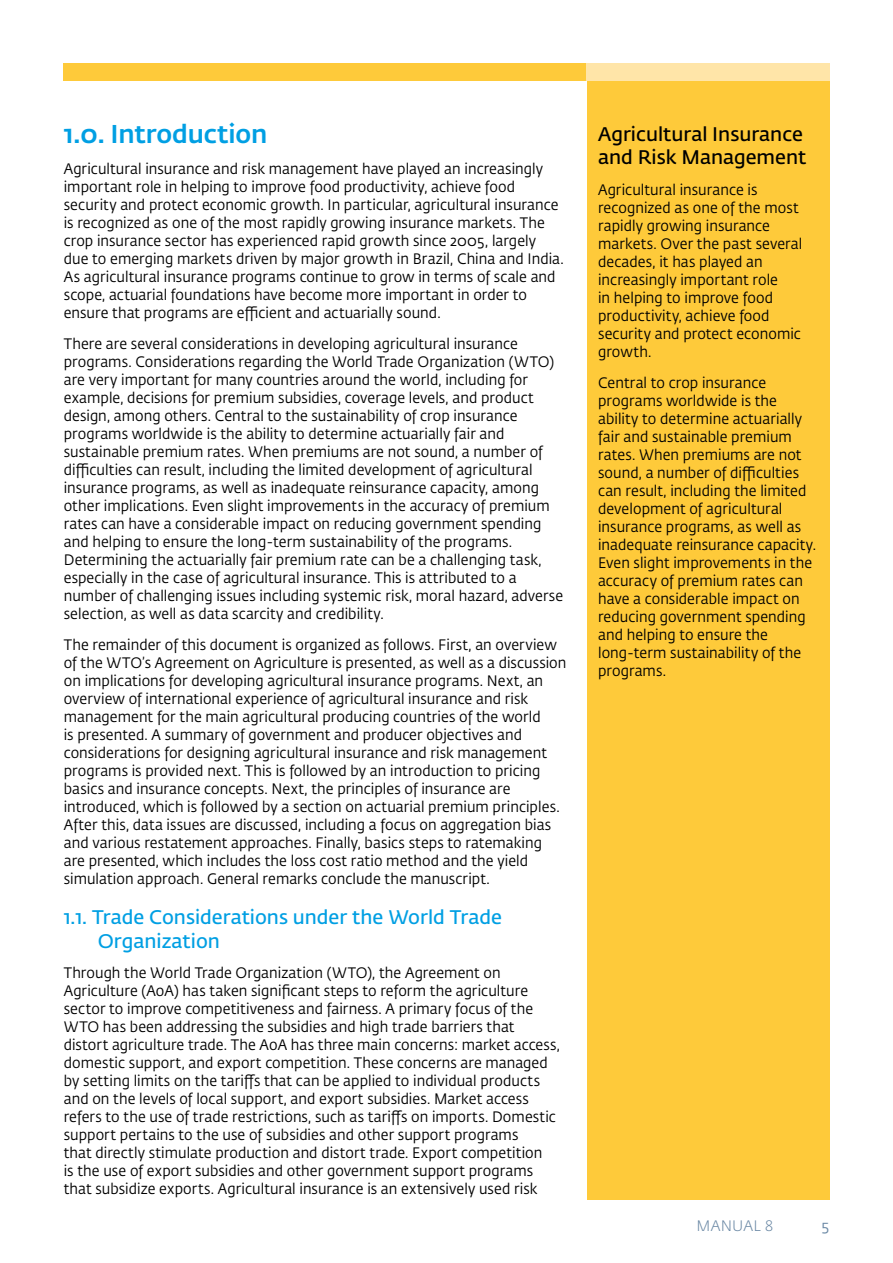
<style>
.page{position:relative;width:893px;height:1263px;background:#fff}
.page>*{position:absolute;margin:0;border:0;box-sizing:border-box;transform-origin:0 0}
.t1{font:500 25.5px "Fedra Sans Pro";letter-spacing:-.01em;color:#009fe3}
.t2{font:600 19.5px/23.4px "Fedra Sans Pro";color:#009fe3}
.t3{font:600 19.5px/23.4px "Fedra Sans Pro";color:#000}
.t4{font:15px/18px "Fedra Sans Pro";letter-spacing:.005em;color:#000;scale:.95 1}
.t5{font:300 15px "Fedra Sans Pro";letter-spacing:.01em;color:#6987a4}
.t6{font:15px "Fedra Sans Pro";color:#6987a4}
</style>
<div class="page">
<div style="left:587px;top:81px;width:242px;height:1118px;background:#feca3a"></div>
<div style="left:64px;top:64px;width:522px;height:17px;background:#feca3a"></div>
<div style="left:586px;top:64px;width:243px;height:17px;background:#ffe5a8"></div>
<h1 class="t1" style="left:64px;top:115px;width:205px">1.0. Introduction</h1>
<p class="t4" style="left:64px;top:159px;width:528px">Agricultural insurance and risk management have played an increasingly important role in helping to improve food productivity, achieve food security and protect economic growth. In particular, agricultural insurance is recognized as one of the most rapidly growing insurance markets. The crop insurance sector has experienced rapid growth since 2005, largely due to emerging markets driven by major growth in Brazil, China and India.<br>As agricultural insurance programs continue to grow in terms of scale and scope, actuarial foundations have become more important in order to ensure that programs are efficient and actuarially sound.</p>
<p class="t4" style="left:64px;top:334px;width:527px">There are several considerations in developing agricultural insurance programs. Considerations regarding the World Trade Organization (WTO) are very important for many countries around the world, including for example, decisions for premium subsidies, coverage levels, and product design, among others. Central to the sustainability of crop insurance programs worldwide is the ability to determine actuarially fair and sustainable premium rates. When premiums are not sound, a number of difficulties can result, including the limited development of agricultural insurance programs, as well as inadequate reinsurance capacity, among other implications. Even slight improvements in the accuracy of premium rates can have a considerable impact on reducing government spending and helping to ensure the long-term sustainability of the programs.<br>Determining the actuarially fair premium rate can be a challenging task, especially in the case of agricultural insurance. This is attributed to a number of challenging issues including systemic risk, moral hazard, adverse selection, as well as data scarcity and credibility.</p>
<p class="t4" style="left:64px;top:635px;width:531px">The remainder of this document is organized as follows. First, an overview of the WTO’s Agreement on Agriculture is presented, as well as a discussion on implications for developing agricultural insurance programs. Next, an overview of international experience of agricultural insurance and risk management for the main agricultural producing countries of the world<br>is presented. A summary of government and producer objectives and considerations for designing agricultural insurance and risk management programs is provided next. This is followed by an introduction to pricing basics and insurance concepts. Next, the principles of insurance are introduced, which is followed by a section on actuarial premium principles.<br>After this, data issues are discussed, including a focus on aggregation bias and various restatement approaches. Finally, basics steps to ratemaking are presented, which includes the loss cost ratio method and the yield simulation approach. General remarks conclude the manuscript.</p>
<h2 class="t2" style="left:98px;top:905px;width:406px;text-indent:-34px">1.1. Trade Considerations under the World Trade<br>Organization</h2>
<p class="t4" style="left:64px;top:963px;width:524px">Through the World Trade Organization (WTO), the Agreement on Agriculture (AoA) has taken significant steps to reform the agriculture sector to improve competitiveness and fairness. A primary focus of the WTO has been addressing the subsidies and high trade barriers that distort agriculture trade. The AoA has three main concerns: market access, domestic support, and export competition. These concerns are managed by setting limits on the tariffs that can be applied to individual products and on the levels of local support, and export subsidies. Market access refers to the use of trade restrictions, such as tariffs on imports. Domestic support pertains to the use of subsidies and other support programs<br>that directly stimulate production and distort trade. Export competition<br>is the use of export subsidies and other government support programs that subsidize exports. Agricultural insurance is an extensively used risk</p>
<h2 class="t3" style="left:598px;top:121px;width:210px">Agricultural Insurance and Risk Management</h2>
<p class="t4" style="left:598px;top:180px;width:217px">Agricultural insurance is recognized as one of the most rapidly growing insurance markets. Over the past several decades, it has played an increasingly important role<br>in helping to improve food productivity, achieve food security and protect economic growth.</p>
<p class="t4" style="left:598px;top:373px;width:231px">Central to crop insurance programs worldwide is the ability to determine actuarially fair and sustainable premium rates. When premiums are not sound, a number of difficulties can result, including the limited development of agricultural insurance programs, as well as inadequate reinsurance capacity.<br>Even slight improvements in the accuracy of premium rates can have a considerable impact on reducing government spending and helping to ensure the long-term sustainability of the programs.</p>
<p class="t5" style="left:697px;top:1216px;width:78px">MANUAL 8</p>
<p class="t6" style="left:821px;top:1215px;width:9px">5</p>
</div>
